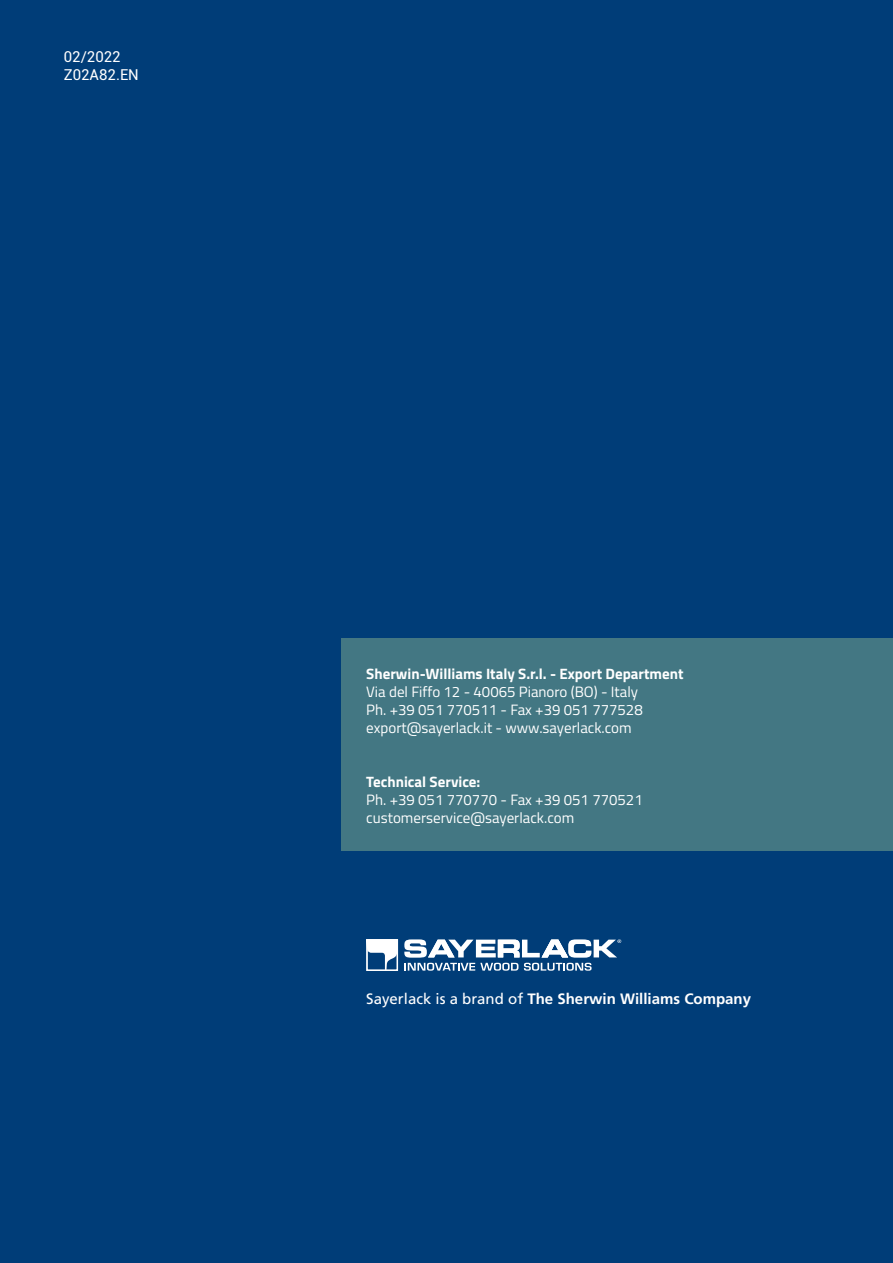
<style>
.page{position:relative;width:893px;height:1263px;background:#003d78}
.page>*{position:absolute;margin:0;border:0;box-sizing:border-box;transform-origin:0 0}
.t1{font:15px/18px "Titillium";color:#fff}
.t2{font:700 15px "Titillium";color:#fff}
.t3{font:700 15px "Frutiger LT Std";color:#fff}
.t4{font:15px/18px "Roboto";color:#fff}
.s1{font-weight:400}
</style>
<div class="page">
<svg style="left:404px;top:939px;width:217px;height:32px"></svg>
<svg style="left:369px;top:942px;width:27px;height:26px"></svg>
<div style="left:366px;top:939px;width:32px;height:32px;border:1px solid #fff"></div>
<div style="left:367px;top:940px;width:31px;height:30px;border:1px solid #fff"></div>
<div style="left:342px;top:638px;width:551px;height:213px;background:#437783"></div>
<p class="t4" style="left:64px;top:47px;width:77px">02/2022<br>Z02A82.EN</p>
<p class="t2" style="left:366px;top:662px;width:319px">Sherwin-Williams Italy S.r.l. - Export Department</p>
<p class="t1" style="left:366px;top:682px;width:278px">Via del Fiffo 12 - 40065 Pianoro (BO) - Italy<br>Ph. +39 051 770511 - Fax +39 051 777528 export@sayerlack.it - www.sayerlack.com</p>
<p class="t2" style="left:366px;top:770px;width:116px">Technical Service:</p>
<p class="t1" style="left:366px;top:790px;width:278px">Ph. +39 051 770770 - Fax +39 051 770521 customerservice@sayerlack.com</p>
<p class="t3" style="left:366px;top:990px;width:386px"><span class="s1">Sayerlack is a brand of</span> The Sherwin Williams Company</p>
</div>
